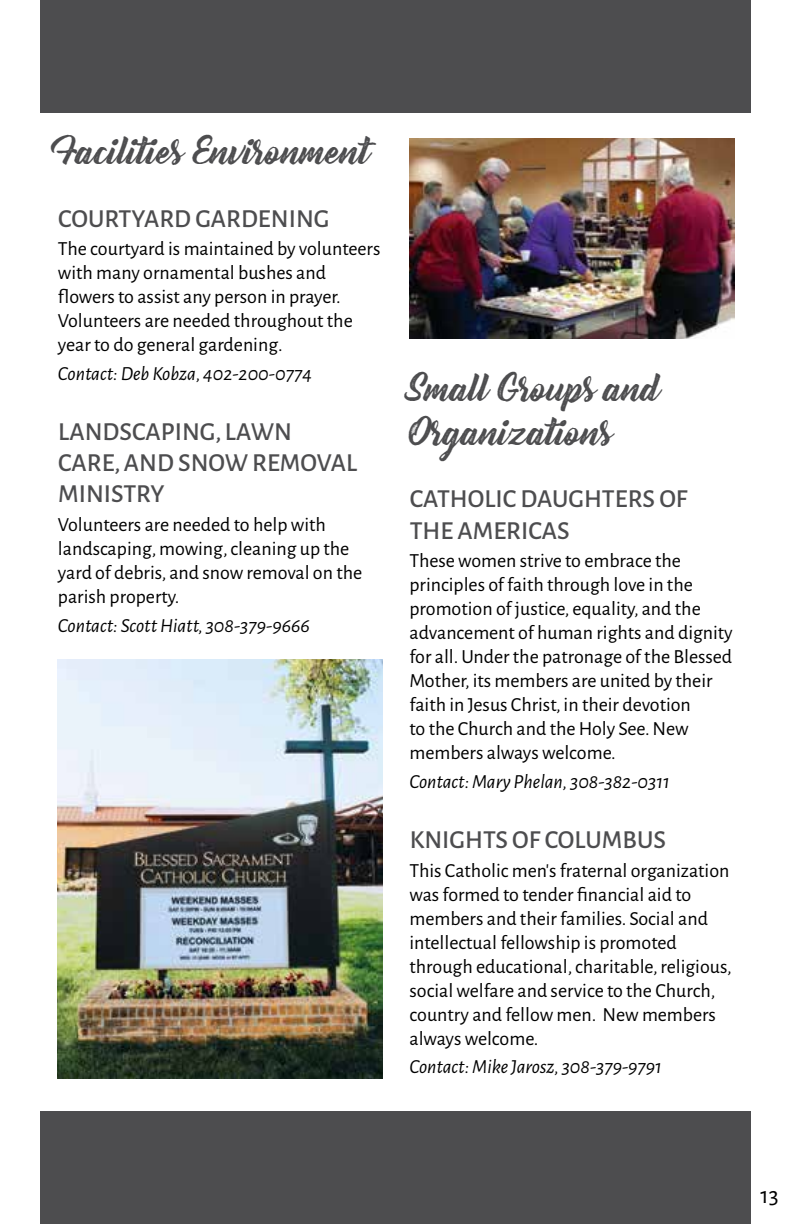
<style>
.page{position:relative;width:792px;height:1224px;background:#fff}
.page>*{position:absolute;margin:0;border:0;box-sizing:border-box;transform-origin:0 0}
.Ministry_Heading{font:34px/44px "Bernadette Rough";letter-spacing:-.01em;color:#4d4d4f}
.Ministry_subhead{font:500 26px/31.2px "Alegreya Sans";color:#4d4d4f}
.t1{font:24px "Alegreya Sans";color:#000}
.Ministry_description{font:20px/24px "Alegreya Sans";color:#000}
.contact{font:italic 20px "Alegreya Sans";color:#000}
</style>
<div class="page">
<div style="left:40px;top:0;width:712px;height:112px;background:#4d4d4f"></div>
<div style="left:40px;top:1112px;width:712px;height:112px;background:#4d4d4f"></div>
<img style="left:58px;top:660px;width:324px;height:419px">
<img style="left:410px;top:139px;width:324px;height:200px">
<p class="Ministry_Heading" style="left:58px;top:131px;width:315px">Facilities Environment</p>
<p class="Ministry_subhead" style="left:58px;top:201px;width:273px">COURTYARD GARDENING</p>
<p class="Ministry_description" style="left:58px;top:236px;width:324px">The courtyard is maintained by volunteers with many ornamental bushes and flowers to assist any person in prayer.<br>Volunteers are needed throughout the year to do general gardening.</p>
<p class="contact" style="left:58px;top:360px;width:256px">Contact: Deb Kobza, 402-200-0774</p>
<p class="Ministry_subhead" style="left:58px;top:414px;width:301px">LANDSCAPING, LAWN<br>CARE, AND SNOW REMOVAL<br>MINISTRY</p>
<p class="Ministry_description" style="left:58px;top:512px;width:306px">Volunteers are needed to help with landscaping, mowing, cleaning up the yard of debris, and snow removal on the parish property.</p>
<p class="contact" style="left:58px;top:612px;width:253px">Contact: Scott Hiatt, 308-379-9666</p>
<p class="Ministry_Heading" style="left:410px;top:367px;width:254px">Small Groups and<br>Organizations</p>
<p class="Ministry_subhead" style="left:410px;top:482px;width:279px">CATHOLIC DAUGHTERS OF<br>THE AMERICAS</p>
<p class="Ministry_description" style="left:410px;top:548px;width:325px">These women strive to embrace the principles of faith through love in the promotion of justice, equality, and the advancement of human rights and dignity for all. Under the patronage of the Blessed Mother, its members are united by their faith in Jesus Christ, in their devotion<br>to the Church and the Holy See. New members always welcome.</p>
<p class="contact" style="left:410px;top:768px;width:262px">Contact: Mary Phelan, 308-382-0311</p>
<p class="Ministry_subhead" style="left:410px;top:822px;width:258px">KNIGHTS OF COLUMBUS</p>
<p class="Ministry_description" style="left:410px;top:857px;width:324px">This Catholic men’s fraternal organization was formed to tender financial aid to members and their families. Social and intellectual fellowship is promoted through educational, charitable, religious, social welfare and service to the Church, country and fellow men. New members always welcome.</p>
<p class="contact" style="left:410px;top:1053px;width:254px">Contact: Mike Jarosz, 308-379-9791</p>
<p class="t1" style="left:760px;top:1179px;width:20px">13</p>
</div>
